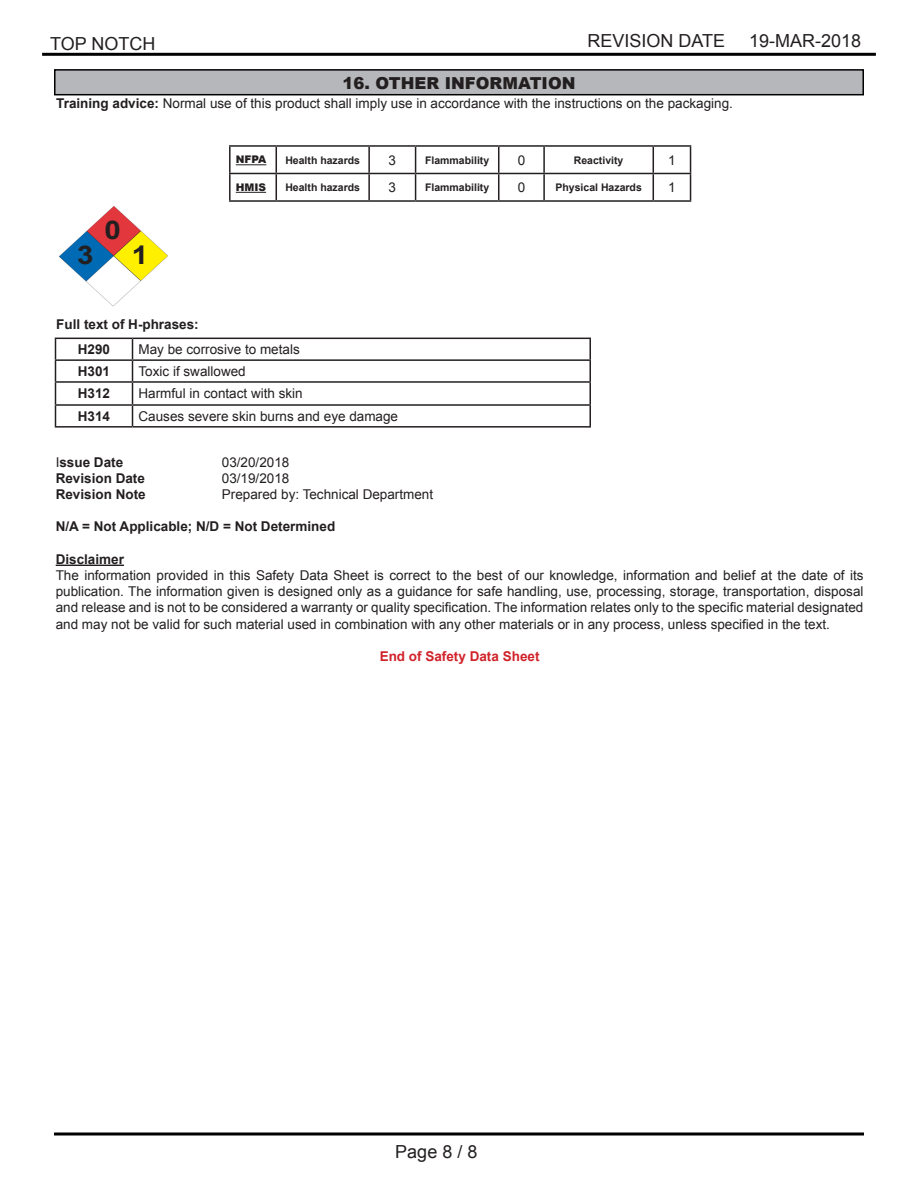
<style>
.page{position:relative;width:918px;height:1188px;background:#fff}
.page>*{position:absolute;margin:0;border:0;box-sizing:border-box;transform-origin:0 0}
.Paragraph_Style_1{font:700 25.8px "Arial";color:#231f20;scale:1.14 1}
.t1{font:18px "Arial";color:#231f20}
.t2{font:900 16.5px "Arial";color:#231f20}
.Paragraph_Style_2{font:13.5px/16.2px "Arial";color:#231f20;text-align:justify}
.Paragraph_Style_1-2{font:700 13.5px "Arial";color:#231f20}
.Paragraph_Style_1-3{font:13.5px "Arial";color:#231f20}
.t3{font:700 13.5px "Arial";color:#d1232a}
.Paragraph_Style_2-2{font:700 10.5px "Arial";color:#231f20}
.Paragraph_Style_2-3{font:900 10.5px "Arial";color:#231f20}
.s1{font-weight:700}
.s2{font-weight:400}
</style>
<div class="page">
<hr style="left:42px;top:53px;width:834px;height:3px;background:#000">
<svg style="left:54px;top:1132px;width:810px;height:4px;background:#3f3f3f"></svg>
<div style="left:54px;top:69px;width:810px;height:26px;background:#b6b7bb;border:2px solid #000"></div>
<hr style="left:56px;top:565px;width:68px;height:1px;background:#231f20">
<hr style="left:55px;top:338px;width:78px;height:1px;background:#231f20">
<hr style="left:133px;top:338px;width:458px;height:1px;background:#231f20">
<hr style="left:589px;top:339px;width:2px;height:20px;background:#231f20">
<hr style="left:55px;top:359px;width:78px;height:2px;background:#231f20">
<hr style="left:133px;top:359px;width:458px;height:2px;background:#231f20">
<hr style="left:589px;top:361px;width:2px;height:20px;background:#231f20">
<hr style="left:55px;top:381px;width:78px;height:2px;background:#231f20">
<hr style="left:133px;top:381px;width:458px;height:2px;background:#231f20">
<hr style="left:589px;top:383px;width:2px;height:21px;background:#231f20">
<hr style="left:55px;top:404px;width:78px;height:2px;background:#231f20">
<svg style="left:55px;top:339px;width:1px;height:87px"></svg>
<hr style="left:133px;top:404px;width:458px;height:2px;background:#231f20">
<svg style="left:132px;top:339px;width:1px;height:87px"></svg>
<hr style="left:589px;top:406px;width:2px;height:20px;background:#231f20">
<hr style="left:55px;top:426px;width:78px;height:2px;background:#231f20">
<hr style="left:133px;top:426px;width:458px;height:2px;background:#231f20">
<hr style="left:229px;top:145px;width:47px;height:2px;background:#231f20">
<hr style="left:229px;top:147px;width:2px;height:26px;background:#231f20">
<hr style="left:276px;top:145px;width:93px;height:2px;background:#231f20">
<hr style="left:369px;top:145px;width:47px;height:2px;background:#231f20">
<hr style="left:416px;top:145px;width:83px;height:2px;background:#231f20">
<hr style="left:499px;top:145px;width:45px;height:2px;background:#231f20">
<hr style="left:544px;top:145px;width:109px;height:2px;background:#231f20">
<hr style="left:653px;top:145px;width:38px;height:2px;background:#231f20">
<hr style="left:229px;top:173px;width:47px;height:1px;background:#231f20">
<hr style="left:229px;top:174px;width:2px;height:26px;background:#231f20">
<svg style="left:276px;top:146px;width:415px;height:54px"></svg>
<hr style="left:229px;top:200px;width:47px;height:2px;background:#231f20">
<hr style="left:276px;top:200px;width:93px;height:2px;background:#231f20">
<hr style="left:369px;top:200px;width:47px;height:2px;background:#231f20">
<hr style="left:416px;top:200px;width:83px;height:2px;background:#231f20">
<hr style="left:499px;top:200px;width:45px;height:2px;background:#231f20">
<hr style="left:544px;top:200px;width:109px;height:2px;background:#231f20">
<hr style="left:653px;top:200px;width:38px;height:2px;background:#231f20">
<hr style="left:236px;top:164px;width:30px;height:1px;background:#231f20">
<hr style="left:236px;top:192px;width:30px;height:1px;background:#231f20">
<img style="left:59px;top:206px;width:109px;height:101px">
<h2 class="t1" style="left:50px;top:32px;width:107px">TOP NOTCH</h2>
<h2 class="t1" style="left:587px;top:29px;width:139px">REVISION DATE</h2>
<h2 class="t1" style="left:749px;top:29px;width:114px">19-MAR-2018</h2>
<p class="t2" style="left:342px;top:72px;width:235px">16. OTHER INFORMATION</p>
<p class="Paragraph_Style_1-3" style="left:56px;top:95px;width:678px"><span class="s1">Training advice:</span> Normal use of this product shall imply use in accordance with the instructions on the packaging.</p>
<p class="Paragraph_Style_1" style="left:105px;top:213px;width:16px">0</p>
<p class="Paragraph_Style_1" style="left:77px;top:238px;width:16px">3</p>
<p class="Paragraph_Style_1" style="left:132px;top:238px;width:16px">1</p>
<p class="Paragraph_Style_1-2" style="left:56px;top:315px;width:144px">Full text of H-phrases:</p>
<p class="Paragraph_Style_2-3" style="left:236px;top:152px;width:32px">NFPA</p>
<p class="Paragraph_Style_2-2" style="left:285px;top:153px;width:76px">Health hazards</p>
<p class="Paragraph_Style_2" style="left:389px;top:152px;width:9px">3</p>
<p class="Paragraph_Style_2-2" style="left:425px;top:153px;width:66px">Flammability</p>
<p class="Paragraph_Style_2" style="left:518px;top:152px;width:9px">0</p>
<p class="Paragraph_Style_2-2" style="left:574px;top:153px;width:51px">Reactivity</p>
<p class="Paragraph_Style_2" style="left:668px;top:152px;width:9px">1</p>
<p class="Paragraph_Style_2-3" style="left:236px;top:180px;width:32px">HMIS</p>
<p class="Paragraph_Style_2-2" style="left:285px;top:180px;width:76px">Health hazards</p>
<p class="Paragraph_Style_2" style="left:389px;top:179px;width:9px">3</p>
<p class="Paragraph_Style_2-2" style="left:425px;top:180px;width:66px">Flammability</p>
<p class="Paragraph_Style_2" style="left:518px;top:179px;width:9px">0</p>
<p class="Paragraph_Style_2-2" style="left:556px;top:180px;width:88px">Physical Hazards</p>
<p class="Paragraph_Style_2" style="left:668px;top:179px;width:9px">1</p>
<p class="Paragraph_Style_1-2" style="left:78px;top:341px;width:34px">H290</p>
<p class="Paragraph_Style_2" style="left:139px;top:341px;width:163px">May be corrosive to metals</p>
<p class="Paragraph_Style_1-2" style="left:78px;top:362px;width:34px">H301</p>
<p class="Paragraph_Style_2" style="left:139px;top:363px;width:109px">Toxic if swallowed</p>
<p class="Paragraph_Style_1-2" style="left:78px;top:384px;width:34px">H312</p>
<p class="Paragraph_Style_2" style="left:139px;top:385px;width:166px">Harmful in contact with skin</p>
<p class="Paragraph_Style_1-2" style="left:78px;top:407px;width:34px">H314</p>
<p class="Paragraph_Style_2" style="left:139px;top:408px;width:261px">Causes severe skin burns and eye damage</p>
<p class="Paragraph_Style_2" style="left:222px;top:454px;width:69px">03/20/2018</p>
<p class="Paragraph_Style_2" style="left:222px;top:470px;width:69px">03/19/2018</p>
<p class="Paragraph_Style_2" style="left:222px;top:486px;width:213px">Prepared by: Technical Department</p>
<p class="Paragraph_Style_1-2" style="left:56px;top:453px;width:69px"><span class="s2">I</span>ssue Date</p>
<p class="Paragraph_Style_1-2" style="left:56px;top:469px;width:91px">Revision Date</p>
<p class="Paragraph_Style_1-2" style="left:56px;top:485px;width:92px">Revision Note</p>
<p class="Paragraph_Style_1-2" style="left:56px;top:518px;width:281px">N/A = Not Applicable; N/D = Not Determined</p>
<p class="Paragraph_Style_1-2" style="left:56px;top:550px;width:70px">Disclaimer</p>
<p class="Paragraph_Style_2" style="left:56px;top:567px;width:809px">The information provided in this Safety Data Sheet is correct to the best of our knowledge, information and belief at the date of its publication. The information given is designed only as a guidance for safe handling, use, processing, storage, transportation, disposal and release and is not to be considered a warranty or quality specification. The information relates only to the specific material designated and may not be valid for such material used in combination with any other materials or in any process, unless specified in the text.</p>
<p class="t3" style="left:380px;top:647px;width:161px">End of Safety Data Sheet</p>
<p class="t1" style="left:395px;top:1139px;width:84px">Page 8 / 8</p>
</div>
